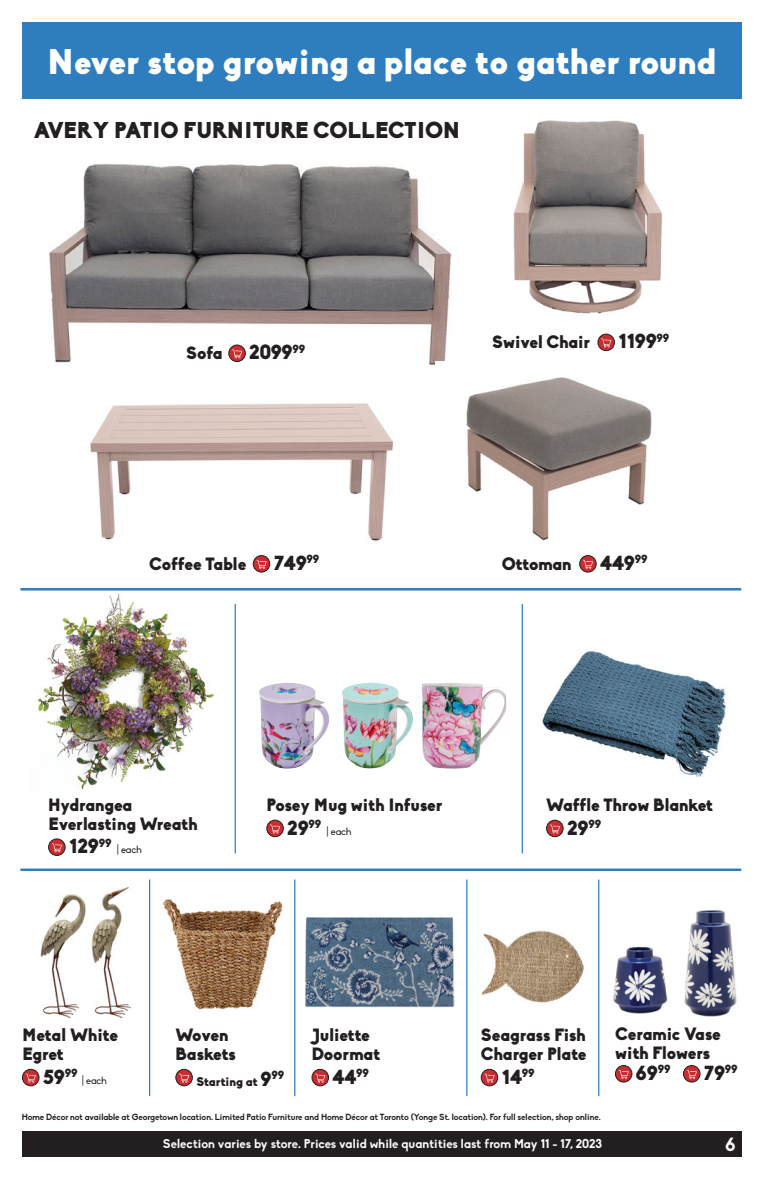
<style>
.page{position:relative;width:765px;height:1182px;background:#fff}
.page>*{position:absolute;margin:0;border:0;box-sizing:border-box;transform-origin:0 0}
.t1{font:900 35px "Biko";color:#fff}
.Product_Name_14_pt{font:900 22.5px "Biko";letter-spacing:-.01em;color:#231f20}
.Product_Name_14_pt-2{font:900 20px "Biko";letter-spacing:-.01em;color:#231f20}
.t2{font:700 18.75px "Biko";color:#fff}
.Product_Name_14_pt-3{font:900 17.5px/18.8px "Biko";letter-spacing:-.01em;color:#231f20}
.t3{font:700 12.5px "Biko";color:#fff}
.Product_Name_14_pt-4{font:900 12.5px "Biko";letter-spacing:-.005em;color:#231f20}
.Product_Name_14_pt-5{font:10px "Biko";letter-spacing:-.01em;color:#231f20}
.Product_Name_13_pt{font:700 8.75px "Biko";letter-spacing:-.01em;color:#231f20}
.s1{font-size:20px}
</style>
<div class="page">
<div style="left:22px;top:1130px;width:720px;height:26px;background:#231f20"></div>
<div style="left:22px;top:22px;width:720px;height:77px;background:#2e7ebf"></div>
<svg style="left:481px;top:1069px;width:17px;height:16px"></svg>
<div style="left:481px;top:1068px;width:17px;height:17px;border:1px solid #231f20;border-radius:50%"></div>
<svg style="left:484px;top:1073px;width:11px;height:9px"></svg>
<svg style="left:176px;top:1069px;width:16px;height:16px"></svg>
<div style="left:176px;top:1068px;width:17px;height:17px;border:1px solid #231f20;border-radius:50%"></div>
<svg style="left:179px;top:1073px;width:10px;height:9px"></svg>
<svg style="left:312px;top:1069px;width:17px;height:16px"></svg>
<div style="left:312px;top:1068px;width:17px;height:17px;border:1px solid #231f20;border-radius:50%"></div>
<svg style="left:315px;top:1073px;width:10px;height:9px"></svg>
<svg style="left:22px;top:1069px;width:17px;height:16px"></svg>
<div style="left:22px;top:1068px;width:17px;height:17px;border:1px solid #231f20;border-radius:50%"></div>
<svg style="left:26px;top:1073px;width:10px;height:9px"></svg>
<img style="left:49px;top:164px;width:403px;height:201px">
<img style="left:90px;top:403px;width:303px;height:138px">
<img style="left:513px;top:120px;width:150px;height:194px">
<img style="left:435px;top:361px;width:217px;height:180px">
<svg style="left:229px;top:345px;width:16px;height:16px"></svg>
<div style="left:228px;top:345px;width:18px;height:17px;border:1px solid #231f20;border-radius:50%"></div>
<svg style="left:232px;top:349px;width:10px;height:9px"></svg>
<svg style="left:253px;top:555px;width:17px;height:17px"></svg>
<div style="left:253px;top:555px;width:17px;height:17px;border:1px solid #231f20;border-radius:50%"></div>
<svg style="left:256px;top:559px;width:11px;height:10px"></svg>
<svg style="left:598px;top:334px;width:16px;height:16px"></svg>
<div style="left:598px;top:334px;width:17px;height:17px;border:1px solid #231f20;border-radius:50%"></div>
<svg style="left:601px;top:338px;width:10px;height:9px"></svg>
<svg style="left:580px;top:555px;width:16px;height:17px"></svg>
<div style="left:579px;top:555px;width:17px;height:17px;border:1px solid #231f20;border-radius:50%"></div>
<svg style="left:583px;top:559px;width:10px;height:10px"></svg>
<svg style="left:615px;top:1065px;width:17px;height:16px"></svg>
<div style="left:615px;top:1065px;width:17px;height:17px;border:1px solid #231f20;border-radius:50%"></div>
<svg style="left:619px;top:1069px;width:10px;height:9px"></svg>
<svg style="left:683px;top:1065px;width:17px;height:16px"></svg>
<div style="left:683px;top:1065px;width:17px;height:17px;border:1px solid #231f20;border-radius:50%"></div>
<svg style="left:687px;top:1069px;width:10px;height:9px"></svg>
<img style="left:599px;top:932px;width:69px;height:88px">
<img style="left:684px;top:910px;width:53px;height:107px">
<img style="left:481px;top:930px;width:103px;height:73px">
<img style="left:305px;top:917px;width:150px;height:91px">
<img style="left:40px;top:882px;width:111px;height:145px">
<img style="left:163px;top:899px;width:120px;height:111px">
<svg style="left:267px;top:820px;width:16px;height:16px"></svg>
<div style="left:266px;top:819px;width:18px;height:17px;border:1px solid #231f20;border-radius:50%"></div>
<svg style="left:270px;top:824px;width:10px;height:9px"></svg>
<svg style="left:547px;top:820px;width:16px;height:16px"></svg>
<div style="left:546px;top:819px;width:17px;height:17px;border:1px solid #231f20;border-radius:50%"></div>
<svg style="left:550px;top:824px;width:10px;height:9px"></svg>
<img style="left:259px;top:683px;width:70px;height:86px">
<img style="left:342px;top:683px;width:71px;height:85px">
<img style="left:422px;top:683px;width:84px;height:85px">
<svg style="left:49px;top:838px;width:16px;height:17px"></svg>
<div style="left:48px;top:838px;width:17px;height:17px;border:1px solid #231f20;border-radius:50%"></div>
<svg style="left:52px;top:843px;width:10px;height:9px"></svg>
<img style="left:38px;top:594px;width:177px;height:196px">
<img style="left:542px;top:651px;width:184px;height:126px">
<hr style="left:20px;top:588px;width:721px;height:2px;background:#2e7ebf">
<hr style="left:20px;top:868px;width:721px;height:2px;background:#2e7ebf">
<hr style="left:235px;top:604px;width:1px;height:249px;background:#2e7ebf">
<hr style="left:522px;top:604px;width:1px;height:249px;background:#2e7ebf">
<hr style="left:149px;top:879px;width:1px;height:216px;background:#2e7ebf">
<hr style="left:294px;top:879px;width:1px;height:216px;background:#2e7ebf">
<hr style="left:466px;top:879px;width:1px;height:216px;background:#2e7ebf">
<hr style="left:598px;top:879px;width:1px;height:216px;background:#2e7ebf">
<p class="t1" style="left:47px;top:40px;width:671px">Never stop growing a place to gather round</p>
<p class="Product_Name_14_pt" style="left:34px;top:116px;width:428px">AVERY PATIO FURNITURE COLLECTION</p>
<p class="Product_Name_14_pt-3" style="left:186px;top:344px;width:38px">Sofa</p>
<p class="Product_Name_14_pt-2" style="left:249px;top:340px;width:57px">2099<sup>99</sup></p>
<p class="Product_Name_14_pt-3" style="left:149px;top:554px;width:99px">Coffee Table</p>
<p class="Product_Name_14_pt-2" style="left:274px;top:550px;width:47px">749<sup>99</sup></p>
<p class="Product_Name_14_pt-3" style="left:492px;top:333px;width:99px">Swivel Chair</p>
<p class="Product_Name_14_pt-2" style="left:618px;top:329px;width:52px">1199<sup>99</sup></p>
<p class="Product_Name_14_pt-3" style="left:502px;top:554px;width:72px">Ottoman</p>
<p class="Product_Name_14_pt-2" style="left:600px;top:550px;width:49px">449<sup>99</sup></p>
<p class="Product_Name_14_pt-3" style="left:48px;top:795px;width:151px">Hydrangea<br>Everlasting Wreath</p>
<p class="Product_Name_14_pt-2" style="left:69px;top:833px;width:44px">129<sup>99</sup></p>
<p class="Product_Name_14_pt-5" style="left:117px;top:844px;width:26px">| each</p>
<p class="Product_Name_14_pt-3" style="left:266px;top:795px;width:177px">Posey Mug with Infuser</p>
<p class="Product_Name_14_pt-2" style="left:287px;top:815px;width:35px">29<sup>99</sup></p>
<p class="Product_Name_14_pt-5" style="left:327px;top:825px;width:26px">| each</p>
<p class="Product_Name_14_pt-3" style="left:546px;top:795px;width:168px">Waffle Throw Blanket</p>
<p class="Product_Name_14_pt-2" style="left:567px;top:815px;width:35px">29<sup>99</sup></p>
<p class="Product_Name_14_pt-3" style="left:22px;top:1025px;width:98px">Metal White<br>Egret</p>
<p class="Product_Name_14_pt-2" style="left:43px;top:1064px;width:36px">59<sup>99</sup></p>
<p class="Product_Name_14_pt-5" style="left:82px;top:1074px;width:26px">| each</p>
<p class="Product_Name_14_pt-3" style="left:176px;top:1025px;width:62px">Woven<br>Baskets</p>
<p class="Product_Name_14_pt-4" style="left:196px;top:1073px;width:89px">Starting at <span class="s1">9</span><sup>99</sup></p>
<p class="Product_Name_14_pt-3" style="left:312px;top:1025px;width:70px">Juliette<br>Doormat</p>
<p class="Product_Name_14_pt-2" style="left:333px;top:1064px;width:38px">44<sup>99</sup></p>
<p class="Product_Name_14_pt-3" style="left:481px;top:1025px;width:107px">Seagrass Fish<br>Charger Plate</p>
<p class="Product_Name_14_pt-2" style="left:502px;top:1064px;width:34px">14<sup>99</sup></p>
<p class="Product_Name_14_pt-3" style="left:615px;top:1024px;width:107px">Ceramic Vase with Flowers</p>
<p class="Product_Name_14_pt-2" style="left:636px;top:1060px;width:36px">69<sup>99</sup></p>
<p class="Product_Name_14_pt-2" style="left:704px;top:1060px;width:35px">79<sup>99</sup></p>
<p class="Product_Name_13_pt" style="left:22px;top:1111px;width:581px">Home Décor not available at Georgetown location. Limited Patio Furniture and Home Décor at Toronto (Yonge St. location). For full selection, shop online.</p>
<p class="t3" style="left:163px;top:1136px;width:441px">Selection varies by store. Prices valid while quantities last from May 11 - 17, 2023</p>
<p class="t2" style="left:726px;top:1132px;width:12px">6</p>
</div>
